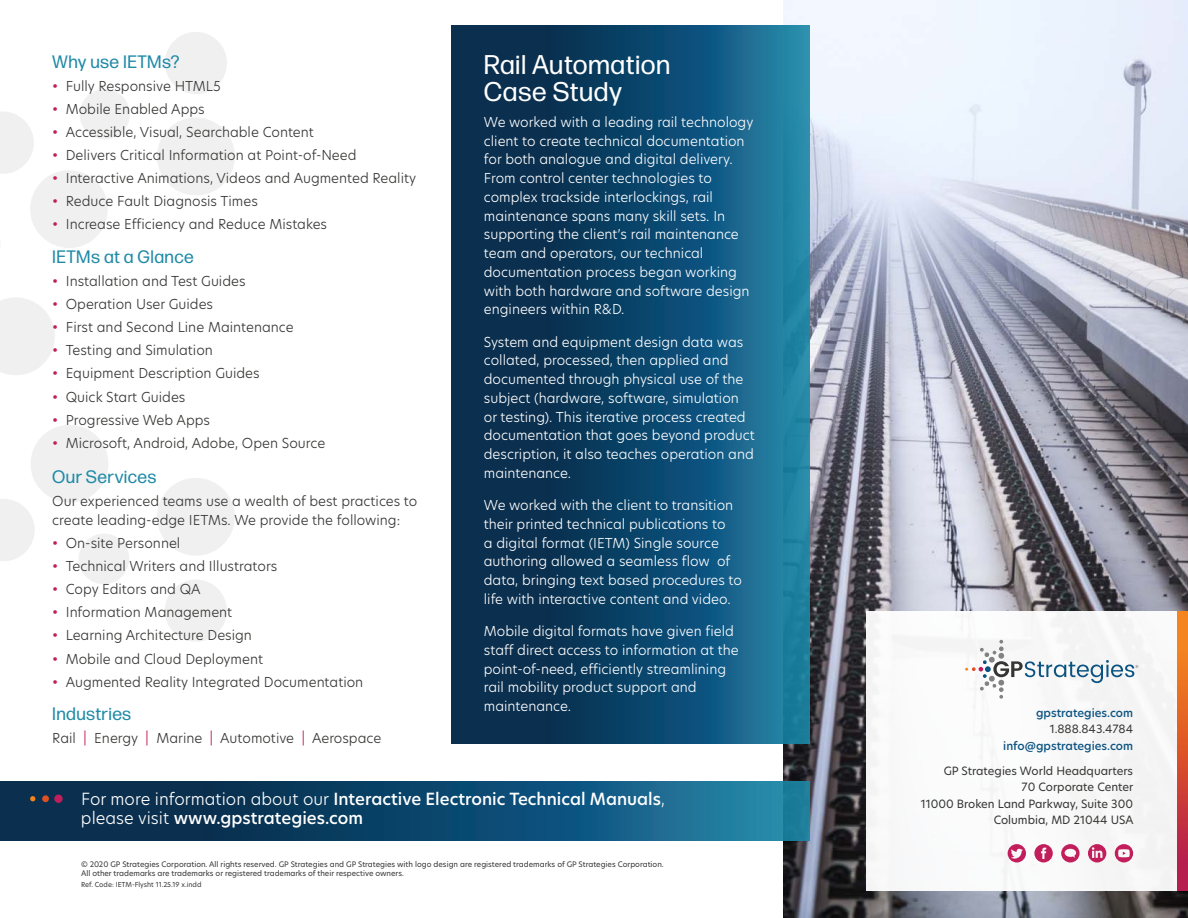
<style>
.page{position:relative;width:1188px;height:918px;background:#fff}
.page>*{position:absolute;margin:0;border:0;box-sizing:border-box;transform-origin:0 0}
.subhead{font:27px/27px "Forma DJR Text";letter-spacing:.02em;color:#fff}
.subhead-2{font:18px "Forma DJR Text";letter-spacing:.02em;color:#208aa7}
.body_copy_para{font:500 16.5px/18.8px "Hero New";color:#fff}
.body_copy_para-2{font:300 13.5px/18.8px "Hero New";color:#fff}
.body_copy_para-3{font:300 13.5px/18.8px "Hero New";color:#353534}
.bullet_points{font:300 13.5px "Hero New";color:#353534}
.t1{font:11.25px "Hero New";color:#353534}
.t2{font:500 11.25px "Hero New";color:#0c5381}
.t3{font:7.5px/9px "Hero New";color:#353534}
.t4{font:6.75px "Hero New";color:#353534}
.s1{color:#c21e5b}
.s2{font-weight:300}
</style>
<div class="page">
<img style="left:783px;top:0;width:405px;height:918px">
<svg style="left:451px;top:25px;width:359px;height:718px;background:#0f4a6d"></svg>
<div style="left:866px;top:612px;width:322px;height:279px;background:#fff"></div>
<div style="left:1068px;top:743px;width:16px;height:16px;background:#f6f6f6;border-radius:50%"></div>
<div style="left:1101px;top:745px;width:13px;height:12px;background:#f9f9f8;border-radius:50%"></div>
<svg style="left:1115px;top:844px;width:18px;height:18px"></svg>
<svg style="left:1088px;top:844px;width:18px;height:18px"></svg>
<svg style="left:1061px;top:844px;width:19px;height:18px"></svg>
<svg style="left:988px;top:781px;width:65px;height:81px"></svg>
<svg style="left:943px;top:640px;width:195px;height:90px"></svg>
<svg style="left:1177px;top:612px;width:11px;height:279px;background:#d75230"></svg>
<svg style="left:0;top:781px;width:810px;height:59px;background:#0f4a6e"></svg>
<div style="left:54px;top:795px;width:9px;height:8px;background:#c21e5b;border-radius:50%"></div>
<div style="left:42px;top:795px;width:7px;height:7px;background:#e05025;border-radius:50%"></div>
<svg style="left:30px;top:796px;width:5px;height:5px"></svg>
<svg style="left:0;top:298px;width:55px;height:77px"></svg>
<svg style="left:157px;top:118px;width:78px;height:77px"></svg>
<div style="left:157px;top:478px;width:78px;height:78px;background:#f0f0f0;border-radius:50%"></div>
<div style="left:165px;top:580px;width:62px;height:62px;background:#f0f0f0;border-radius:50%"></div>
<svg style="left:165px;top:32px;width:62px;height:62px"></svg>
<div style="left:80px;top:89px;width:50px;height:50px;background:#f0f0f0;border-radius:50%"></div>
<svg style="left:0;top:112px;width:111px;height:136px"></svg>
<svg style="left:0;top:425px;width:129px;height:159px"></svg>
<p class="subhead-2" style="left:52px;top:50px;width:129px">Why use IETMs?</p>
<p class="body_copy_para-3" style="left:52px;top:76px;width:170px"><span class="s1">•</span> Fully Responsive HTML5</p>
<p class="body_copy_para-3" style="left:52px;top:99px;width:154px"><span class="s1">•</span> Mobile Enabled Apps</p>
<p class="body_copy_para-3" style="left:52px;top:122px;width:263px"><span class="s1">•</span> Accessible, Visual, Searchable Content</p>
<p class="body_copy_para-3" style="left:52px;top:145px;width:306px"><span class="s1">•</span> Delivers Critical Information at Point-of-Need</p>
<p class="body_copy_para-3" style="left:52px;top:168px;width:365px"><span class="s1">•</span> Interactive Animations, Videos and Augmented Reality</p>
<p class="body_copy_para-3" style="left:52px;top:191px;width:207px"><span class="s1">•</span> Reduce Fault Diagnosis Times</p>
<p class="body_copy_para-3" style="left:52px;top:214px;width:276px"><span class="s1">•</span> Increase Efficiency and Reduce Mistakes</p>
<p class="subhead-2" style="left:52px;top:246px;width:143px">IETMs at a Glance</p>
<p class="body_copy_para-3" style="left:52px;top:272px;width:195px"><span class="s1">•</span> Installation and Test Guides</p>
<p class="body_copy_para-3" style="left:52px;top:295px;width:162px"><span class="s1">•</span> Operation User Guides</p>
<p class="body_copy_para-3" style="left:52px;top:318px;width:243px"><span class="s1">•</span> First and Second Line Maintenance</p>
<p class="body_copy_para-3" style="left:52px;top:341px;width:162px"><span class="s1">•</span> Testing and Simulation</p>
<p class="body_copy_para-3" style="left:52px;top:364px;width:209px"><span class="s1">•</span> Equipment Description Guides</p>
<p class="body_copy_para-3" style="left:52px;top:387px;width:135px"><span class="s1">•</span> Quick Start Guides</p>
<p class="body_copy_para-3" style="left:52px;top:410px;width:159px"><span class="s1">•</span> Progressive Web Apps</p>
<p class="body_copy_para-3" style="left:52px;top:433px;width:274px"><span class="s1">•</span> Microsoft, Android, Adobe, Open Source</p>
<p class="subhead-2" style="left:52px;top:466px;width:106px">Our Services</p>
<p class="body_copy_para-3" style="left:52px;top:492px;width:367px">Our experienced teams use a wealth of best practices to create leading-edge IETMs. We provide the following:</p>
<p class="bullet_points" style="left:52px;top:534px;width:130px"><span class="s1">•</span> On-site Personnel</p>
<p class="bullet_points" style="left:52px;top:557px;width:227px"><span class="s1">•</span> Technical Writers and Illustrators</p>
<p class="bullet_points" style="left:52px;top:580px;width:150px"><span class="s1">•</span> Copy Editors and QA</p>
<p class="bullet_points" style="left:52px;top:603px;width:181px"><span class="s1">•</span> Information Management</p>
<p class="bullet_points" style="left:52px;top:626px;width:201px"><span class="s1">•</span> Learning Architecture Design</p>
<p class="bullet_points" style="left:52px;top:649px;width:212px"><span class="s1">•</span> Mobile and Cloud Deployment</p>
<p class="bullet_points" style="left:52px;top:672px;width:313px"><span class="s1">•</span> Augmented Reality Integrated Documentation</p>
<p class="subhead-2" style="left:52px;top:703px;width:81px">Industries</p>
<p class="body_copy_para-3" style="left:52px;top:728px;width:330px">Rail <span class="s1">|</span> Energy <span class="s1">|</span> Marine <span class="s1">|</span> Automotive <span class="s1">|</span> Aerospace</p>
<p class="subhead" style="left:484px;top:51px;width:188px">Rail Automation<br>Case Study</p>
<p class="body_copy_para-2" style="left:484px;top:112px;width:271px">We worked with a leading rail technology client to create technical documentation for both analogue and digital delivery.<br>From control center technologies to complex trackside interlockings, rail maintenance spans many skill sets. In supporting the client’s rail maintenance team and operators, our technical documentation process began working with both hardware and software design engineers within R&amp;D.</p>
<p class="body_copy_para-2" style="left:484px;top:332px;width:273px">System and equipment design data was collated, processed, then applied and documented through physical use of the subject (hardware, software, simulation or testing). This iterative process created documentation that goes beyond product description, it also teaches operation and maintenance.</p>
<p class="body_copy_para-2" style="left:484px;top:495px;width:260px">We worked with the client to transition their printed technical publications to<br>a digital format (IETM) Single source authoring allowed a seamless flow of data, bringing text based procedures to life with interactive content and video.</p>
<p class="body_copy_para-2" style="left:484px;top:621px;width:256px">Mobile digital formats have given field staff direct access to information at the point-of-need, efficiently streamlining rail mobility product support and maintenance.</p>
<p class="body_copy_para" style="left:81px;top:789px;width:585px"><span class="s2">For more information about our</span> Interactive Electronic Technical Manuals<span class="s2">, please visit</span> www.gpstrategies.com</p>
<p class="t3" style="left:81px;top:860px;width:584px">© 2020 GP Strategies Corporation. All rights reserved. GP Strategies and GP Strategies with logo design are registered trademarks of GP Strategies Corporation.<br>All other trademarks are trademarks or registered trademarks of their respective owners.</p>
<p class="t4" style="left:81px;top:880px;width:122px">Ref. Code: IETM-Flysht 11.25.19 x.indd</p>
<p class="t2" style="left:1036px;top:705px;width:99px">gpstrategies.com</p>
<p class="t1" style="left:1050px;top:721px;width:85px">1.888.843.4784</p>
<p class="t2" style="left:1003px;top:738px;width:131px">info@gpstrategies.com</p>
<p class="t1" style="left:944px;top:763px;width:191px">GP Strategies World Headquarters</p>
<p class="t1" style="left:1022px;top:780px;width:113px">70 Corporate Center</p>
<p class="t1" style="left:921px;top:796px;width:214px">11000 Broken Land Parkway, Suite 300</p>
<p class="t1" style="left:994px;top:813px;width:141px">Columbia, MD 21044 USA</p>
</div>
